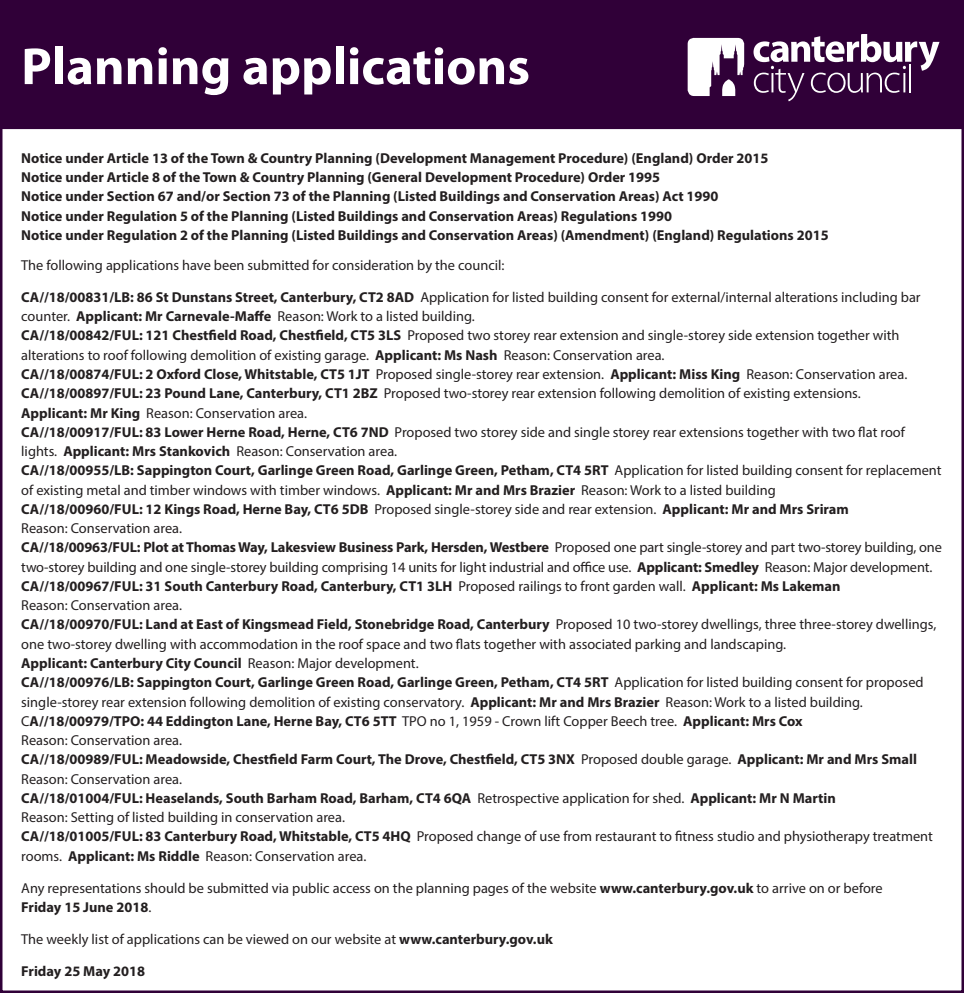
<style>
.page{position:relative;width:964px;height:993px;background:#fff}
.page>*{position:absolute;margin:0;border:0;box-sizing:border-box;transform-origin:0 0}
.t1{font:700 52.5px "Myriad Pro";color:#fff}
.t2{font:14.5px/19.2px "Myriad Pro";color:#231f20}
.t3{font:700 14.5px/19.5px "Myriad Pro";color:#231f20}
.s1{font-weight:700}
</style>
<div class="page">
<div style="left:1px;top:1px;width:962px;height:127px;background:#300038"></div>
<div style="left:0;top:0;width:964px;height:129px;border:2px solid #300038"></div>
<svg style="left:688px;top:38px;width:56px;height:58px"></svg>
<svg style="left:753px;top:34px;width:186px;height:67px"></svg>
<hr style="left:909px;top:64px;width:2px;height:28px;background:#fff">
<h1 class="t1" style="left:21px;top:32px;width:510px">Planning applications</h1>
<p class="t3" style="left:21px;top:147px;width:809px">Notice under Article 13 of the Town &amp; Country Planning (Development Management Procedure) (England) Order 2015<br>Notice under Article 8 of the Town &amp; Country Planning (General Development Procedure) Order 1995<br>Notice under Section 67 and/or Section 73 of the Planning (Listed Buildings and Conservation Areas) Act 1990<br>Notice under Regulation 5 of the Planning (Listed Buildings and Conservation Areas) Regulations 1990<br>Notice under Regulation 2 of the Planning (Listed Buildings and Conservation Areas) (Amendment) (England) Regulations 2015</p>
<p class="t2" style="left:21px;top:249px;width:901px;line-height:31.8px">The following applications have been submitted for consideration by the council:<br><span class="s1">CA//18/00831/LB: 86 St Dunstans Street, Canterbury, CT2 8AD</span> Application for listed building consent for external/internal alterations including bar</p>
<p class="t2" style="left:21px;top:306px;width:922px">counter. <span class="s1">Applicant: Mr Carnevale-Maffe</span> Reason: Work to a listed building.<br><span class="s1">CA//18/00842/FUL: 121 Chestfield Road, Chestfield, CT5 3LS</span> Proposed two storey rear extension and single-storey side extension together with alterations to roof following demolition of existing garage. <span class="s1">Applicant: Ms Nash</span> Reason: Conservation area.<br><span class="s1">CA//18/00874/FUL: 2 Oxford Close, Whitstable, CT5 1JT</span> Proposed single-storey rear extension. <span class="s1">Applicant: Miss King</span> Reason: Conservation area.<br><span class="s1">CA//18/00897/FUL: 23 Pound Lane, Canterbury, CT1 2BZ</span> Proposed two-storey rear extension following demolition of existing extensions.<br><span class="s1">Applicant: Mr King</span> Reason: Conservation area.<br><span class="s1">CA//18/00917/FUL: 83 Lower Herne Road, Herne, CT6 7ND</span> Proposed two storey side and single storey rear extensions together with two flat roof lights. <span class="s1">Applicant: Mrs Stankovich</span> Reason: Conservation area.<br><span class="s1">CA//18/00955/LB: Sappington Court, Garlinge Green Road, Garlinge Green, Petham, CT4 5RT</span> Application for listed building consent for replacement of existing metal and timber windows with timber windows. <span class="s1">Applicant: Mr and Mrs Brazier</span> Reason: Work to a listed building<br><span class="s1">CA//18/00960/FUL: 12 Kings Road, Herne Bay, CT6 5DB</span> Proposed single-storey side and rear extension. <span class="s1">Applicant: Mr and Mrs Sriram<br></span>Reason: Conservation area.<br><span class="s1">CA//18/00963/FUL: Plot at Thomas Way, Lakesview Business Park, Hersden, Westbere</span> Proposed one part single-storey and part two-storey building, one two-storey building and one single-storey building comprising 14 units for light industrial and office use. <span class="s1">Applicant: Smedley</span> Reason: Major development.<br><span class="s1">CA//18/00967/FUL: 31 South Canterbury Road, Canterbury, CT1 3LH</span> Proposed railings to front garden wall. <span class="s1">Applicant: Ms Lakeman<br></span>Reason: Conservation area.<br><span class="s1">CA//18/00970/FUL: Land at East of Kingsmead Field, Stonebridge Road, Canterbury</span> Proposed 10 two-storey dwellings, three three-storey dwellings, one two-storey dwelling with accommodation in the roof space and two flats together with associated parking and landscaping.<br><span class="s1">Applicant: Canterbury City Council</span> Reason: Major development.<br><span class="s1">CA//18/00976/LB: Sappington Court, Garlinge Green Road, Garlinge Green, Petham, CT4 5RT</span> Application for listed building consent for proposed single-storey rear extension following demolition of existing conservatory. <span class="s1">Applicant: Mr and Mrs Brazier</span> Reason: Work to a listed building.<br>C<span class="s1">A//18/00979/TPO: 44 Eddington Lane, Herne Bay, CT6 5TT</span> TPO no 1, 1959 - Crown lift Copper Beech tree. <span class="s1">Applicant: Mrs Cox<br></span>Reason: Conservation area.<br><span class="s1">CA//18/00989/FUL: Meadowside, Chestfield Farm Court, The Drove, Chestfield, CT5 3NX</span> Proposed double garage. <span class="s1">Applicant: Mr and Mrs Small </span>Reason: Conservation area.<br><span class="s1">CA//18/01004/FUL: Heaselands, South Barham Road, Barham, CT4 6QA</span> Retrospective application for shed. <span class="s1">Applicant: Mr N Martin<br></span>Reason: Setting of listed building in conservation area.<br><span class="s1">CA//18/01005/FUL: 83 Canterbury Road, Whitstable, CT5 4HQ</span> Proposed change of use from restaurant to fitness studio and physiotherapy treatment rooms. <span class="s1">Applicant: Ms Riddle</span> Reason: Conservation area.</p>
<p class="t2" style="left:21px;top:877px;width:863px">Any representations should be submitted via public access on the planning pages of the website <span class="s1">www.canterbury.gov.uk</span> to arrive on or before<br><span class="s1">Friday 15 June 2018</span>.</p>
<p class="t2" style="left:21px;top:922px;width:533px;line-height:31.8px">The weekly list of applications can be viewed on our website at <span class="s1">www.canterbury.gov.uk<br>Friday 25 May 2018</span></p>
</div>
